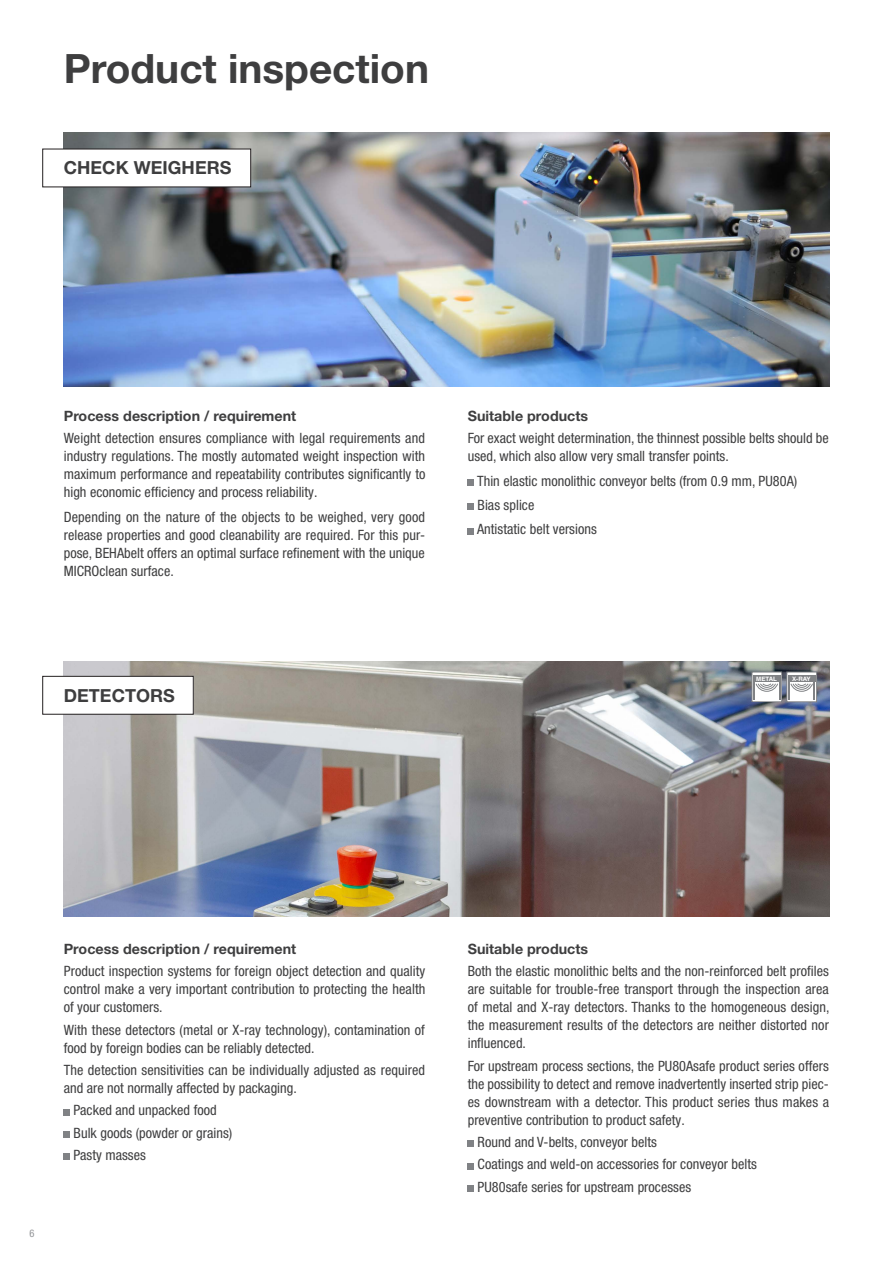
<style>
.page{position:relative;width:893px;height:1263px;background:#fff}
.page>*{position:absolute;margin:0;border:0;box-sizing:border-box;transform-origin:0 0}
.t1{font:700 40.5px "Helvetica Neue LT Pro";color:#3e3e3f}
.t2{font:700 18px "Helvetica Neue LT Pro";letter-spacing:.005em;color:#3e3e3f}
.t3{font:condensed 14.25px/18px "Helvetica Neue LT Pro";color:#3e3e3f}
.t4{font:700 14.25px "Helvetica Neue LT Pro";letter-spacing:.005em;color:#3e3e3f}
.t5{font:condensed 10.5px "Helvetica Neue LT Pro";color:#939598}
.t6{font:700 6px "Helvetica LT";color:#fff;scale:1.04 1}
</style>
<div class="page">
<img style="left:64px;top:132px;width:765px;height:255px">
<img style="left:64px;top:661px;width:765px;height:255px">
<svg style="left:468px;top:479px;width:6px;height:6px"></svg>
<div style="left:468px;top:503px;width:6px;height:7px;background:#808285"></div>
<svg style="left:468px;top:528px;width:6px;height:6px"></svg>
<svg style="left:64px;top:1109px;width:6px;height:6px"></svg>
<svg style="left:64px;top:1131px;width:6px;height:6px"></svg>
<div style="left:64px;top:1153px;width:6px;height:7px;background:#808285"></div>
<div style="left:468px;top:1140px;width:6px;height:7px;background:#808285"></div>
<svg style="left:468px;top:1163px;width:6px;height:6px"></svg>
<svg style="left:468px;top:1185px;width:6px;height:6px"></svg>
<div style="left:43px;top:149px;width:208px;height:38px;background:#fff"></div>
<div style="left:43px;top:676px;width:150px;height:38px;background:#fff"></div>
<div style="left:43px;top:676px;width:150px;height:38px;border:1px solid #231f20"></div>
<div style="left:752px;top:672px;width:30px;height:30px;background:#fff"></div>
<div style="left:752px;top:672px;width:30px;height:30px;border:1px solid #808285"></div>
<div style="left:753px;top:675px;width:27px;height:7px;background:#808285"></div>
<svg style="left:753px;top:682px;width:27px;height:17px"></svg>
<div style="left:787px;top:672px;width:30px;height:30px;background:#fff"></div>
<div style="left:787px;top:672px;width:30px;height:30px;border:1px solid #808285"></div>
<svg style="left:788px;top:682px;width:27px;height:17px"></svg>
<div style="left:788px;top:675px;width:27px;height:7px;background:#808285"></div>
<h1 class="t1" style="left:64px;top:44px;width:367px">Product inspection</h1>
<p class="t2" style="left:64px;top:157px;width:169px">CHECK WEIGHERS</p>
<p class="t4" style="left:64px;top:407px;width:234px">Process description / requirement</p>
<p class="t3" style="left:64px;top:429px;width:363px;text-align:justify">Weight detection ensures compliance with legal requirements and industry regulations. The mostly automated weight inspection with maximum performance and repeatability contributes significantly to high economic efficiency and process reliability.</p>
<p class="t3" style="left:64px;top:507px;width:363px;text-align:justify">Depending on the nature of the objects to be weighed, very good release properties and good cleanability are required. For this pur&shy;pose, BEHAbelt offers an optimal surface refinement with the unique MICROclean surface.</p>
<p class="t2" style="left:64px;top:684px;width:113px">DETECTORS</p>
<p class="t4" style="left:468px;top:407px;width:122px">Suitable products</p>
<p class="t3" style="left:468px;top:429px;width:363px">For exact weight determination, the thinnest possible belts should be used, which also allow very small transfer points.</p>
<p class="t3" style="left:477px;top:468px;width:322px;line-height:24.5px">Thin elastic monolithic conveyor belts (from 0.9 mm, PU80A)<br>Bias splice<br>Antistatic belt versions</p>
<p class="t6" style="left:756px;top:675px;width:22px">METAL</p>
<p class="t6" style="left:792px;top:675px;width:19px">X-RAY</p>
<p class="t5" style="left:29px;top:1227px;width:7px">6</p>
<p class="t4" style="left:64px;top:940px;width:234px">Process description / requirement</p>
<p class="t3" style="left:64px;top:962px;width:363px;text-align:justify">Product inspection systems for foreign object detection and quality control make a very important contribution to protecting the health of your customers.</p>
<p class="t3" style="left:64px;top:1020px;width:363px">With these detectors (metal or X-ray technology), contamination of food by foreign bodies can be reliably detected.</p>
<p class="t3" style="left:64px;top:1061px;width:363px">The detection sensitivities can be individually adjusted as required and are not normally affected by packaging.</p>
<p class="t3" style="left:74px;top:1099px;width:160px;line-height:22.2px">Packed and unpacked food<br>Bulk goods (powder or grains)<br>Pasty masses</p>
<p class="t4" style="left:468px;top:940px;width:122px">Suitable products</p>
<p class="t3" style="left:468px;top:962px;width:363px;text-align:justify">Both the elastic monolithic belts and the non-reinforced belt profiles are suitable for trouble-free transport through the inspection area of metal and X-ray detectors. Thanks to the homogeneous design, the measurement results of the detectors are neither distorted nor influenced.</p>
<p class="t3" style="left:468px;top:1056px;width:363px;text-align:justify">For upstream process sections, the PU80Asafe product series offers the possibility to detect and remove inadvertently inserted strip piec&shy;es downstream with a detector. This product series thus makes a preventive contribution to product safety.</p>
<p class="t3" style="left:478px;top:1131px;width:281px;line-height:22.2px">Round and V-belts, conveyor belts<br>Coatings and weld-on accessories for conveyor belts<br>PU80safe series for upstream processes</p>
</div>
